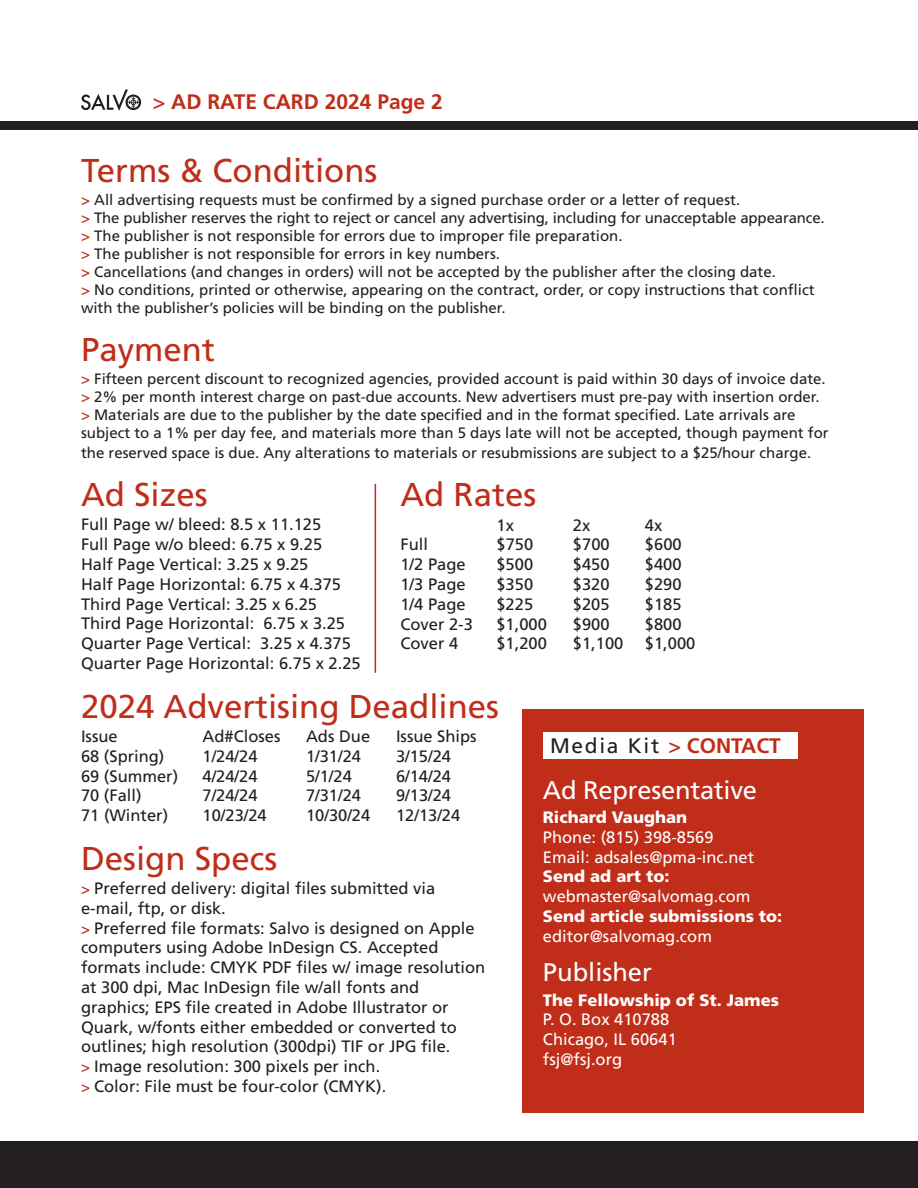
<style>
.page{position:relative;width:918px;height:1188px;background:#fff}
.page>*{position:absolute;margin:0;border:0;box-sizing:border-box;transform-origin:0 0}
.t1{font:33px "Frutiger LT Pro";color:#c02d19}
.t2{font:25.5px "Frutiger LT Pro";letter-spacing:-.01em;color:#fff}
.t3{font:700 21px "Frutiger LT Pro";color:#c02d19}
.t4{font:21px "Frutiger LT Pro";letter-spacing:.08em;color:#231f20}
.t5{font:16.5px/19.8px "Frutiger LT Pro";color:#231f20}
.t6{font:16.5px/19.8px "Frutiger LT Pro";color:#fff}
.t7{font:900 16.5px "Frutiger LT Pro";color:#fff}
.t8{font:15px/18px "Frutiger LT Pro";color:#231f20}
.s1{font-weight:400}
.s2{color:#c02d19}
.s3{font-size:15px;color:#c02d19}
.s4{font-weight:700;color:#c02d19}
</style>
<div class="page">
<div style="left:0;top:121px;width:918px;height:9px;background:#231f20"></div>
<div style="left:0;top:1142px;width:918px;height:46px;background:#231f20"></div>
<svg style="left:81px;top:90px;width:60px;height:21px"></svg>
<div style="left:523px;top:709px;width:341px;height:404px;background:#c02d19"></div>
<hr style="left:375px;top:484px;width:1px;height:189px;background:#d1232a">
<div style="left:543px;top:732px;width:255px;height:27px;background:#fff"></div>
<h3 class="t3" style="left:153px;top:89px;width:291px"><span class="s1">&gt;</span> AD RATE CARD 2024 Page 2</h3>
<h1 class="t1" style="left:81px;top:151px;width:298px">Terms &amp; Conditions</h1>
<p class="t8" style="left:81px;top:190px;width:745px"><span class="s2">&gt;</span> All advertising requests must be confirmed by a signed purchase order or a letter of request.<br><span class="s2">&gt;</span> The publisher reserves the right to reject or cancel any advertising, including for unacceptable appearance. <span class="s2">&gt;</span> The publisher is not responsible for errors due to improper file preparation.<br><span class="s2">&gt;</span> The publisher is not responsible for errors in key numbers.<br><span class="s2">&gt;</span> Cancellations (and changes in orders) will not be accepted by the publisher after the closing date.<br><span class="s2">&gt;</span> No conditions, printed or otherwise, appearing on the contract, order, or copy instructions that conflict with the publisher’s policies will be binding on the publisher.</p>
<h1 class="t1" style="left:81px;top:330px;width:135px">Payment</h1>
<p class="t8" style="left:81px;top:370px;width:749px"><span class="s2">&gt;</span> Fifteen percent discount to recognized agencies, provided account is paid within 30 days of invoice date. <span class="s2">&gt;</span> 2% per month interest charge on past-due accounts. New advertisers must pre-pay with insertion order. <span class="s2">&gt;</span> Materials are due to the publisher by the date specified and in the format specified. Late arrivals are subject to a 1% per day fee, and materials more than 5 days late will not be accepted, though payment for</p>
<p class="t8" style="left:81px;top:443px;width:732px">the reserved space is due. Any alterations to materials or resubmissions are subject to a $25/hour charge.</p>
<h1 class="t1" style="left:81px;top:475px;width:128px">Ad Sizes</h1>
<p class="t5" style="left:81px;top:515px;width:281px">Full Page w/ bleed: 8.5 x 11.125<br>Full Page w/o bleed: 6.75 x 9.25<br>Half Page Vertical: 3.25 x 9.25<br>Half Page Horizontal: 6.75 x 4.375<br>Third Page Vertical: 3.25 x 6.25<br>Third Page Horizontal: 6.75 x 3.25<br>Quarter Page Vertical: 3.25 x 4.375<br>Quarter Page Horizontal: 6.75 x 2.25</p>
<h1 class="t1" style="left:81px;top:687px;width:420px">2024 Advertising Deadlines</h1>
<p class="t5" style="left:81px;top:726px;width:38px">Issue</p>
<p class="t5" style="left:203px;top:726px;width:79px">Ad#Closes</p>
<p class="t5" style="left:306px;top:726px;width:66px">Ads Due</p>
<p class="t5" style="left:396px;top:726px;width:82px">Issue Ships</p>
<p class="t5" style="left:81px;top:746px;width:85px">68 (Spring)</p>
<p class="t5" style="left:203px;top:746px;width:57px">1/24/24</p>
<p class="t5" style="left:306px;top:746px;width:57px">1/31/24</p>
<p class="t5" style="left:396px;top:746px;width:57px">3/15/24</p>
<p class="t5" style="left:81px;top:766px;width:99px">69 (Summer)</p>
<p class="t5" style="left:203px;top:766px;width:57px">4/24/24</p>
<p class="t5" style="left:306px;top:766px;width:47px">5/1/24</p>
<p class="t5" style="left:396px;top:766px;width:57px">6/14/24</p>
<p class="t5" style="left:81px;top:786px;width:62px">70 (Fall)</p>
<p class="t5" style="left:203px;top:786px;width:57px">7/24/24</p>
<p class="t5" style="left:306px;top:786px;width:57px">7/31/24</p>
<p class="t5" style="left:396px;top:786px;width:57px">9/13/24</p>
<p class="t5" style="left:81px;top:806px;width:89px">71 (Winter)</p>
<p class="t5" style="left:203px;top:806px;width:66px">10/23/24</p>
<p class="t5" style="left:306px;top:806px;width:66px">10/30/24</p>
<p class="t5" style="left:396px;top:806px;width:66px">12/13/24</p>
<h1 class="t1" style="left:81px;top:839px;width:198px">Design Specs</h1>
<p class="t5" style="left:81px;top:878px;width:406px"><span class="s3">&gt;</span> Preferred delivery: digital files submitted via e-mail, ftp, or disk.<br><span class="s3">&gt;</span> Preferred file formats: Salvo is designed on Apple computers using Adobe InDesign CS. Accepted formats include: CMYK PDF files w/ image resolution at 300 dpi, Mac InDesign file w/all fonts and graphics; EPS file created in Adobe Illustrator or Quark, w/fonts either embedded or converted to outlines; high resolution (300dpi) TIF or JPG file.<br><span class="s3">&gt;</span> Image resolution: 300 pixels per inch.<br><span class="s3">&gt;</span> Color: File must be four-color (CMYK).</p>
<h1 class="t1" style="left:400px;top:475px;width:137px">Ad Rates</h1>
<p class="t5" style="left:496px;top:515px;width:19px">1x</p>
<p class="t5" style="left:573px;top:515px;width:19px">2x</p>
<p class="t5" style="left:645px;top:515px;width:19px">4x</p>
<p class="t5" style="left:400px;top:535px;width:29px">Full</p>
<p class="t5" style="left:496px;top:535px;width:38px">$750</p>
<p class="t5" style="left:573px;top:535px;width:38px">$700</p>
<p class="t5" style="left:645px;top:535px;width:38px">$600</p>
<p class="t5" style="left:400px;top:555px;width:67px">1/2 Page</p>
<p class="t5" style="left:496px;top:555px;width:38px">$500</p>
<p class="t5" style="left:573px;top:555px;width:38px">$450</p>
<p class="t5" style="left:645px;top:555px;width:38px">$400</p>
<p class="t5" style="left:400px;top:574px;width:67px">1/3 Page</p>
<p class="t5" style="left:496px;top:574px;width:38px">$350</p>
<p class="t5" style="left:573px;top:574px;width:38px">$320</p>
<p class="t5" style="left:645px;top:574px;width:38px">$290</p>
<p class="t5" style="left:400px;top:594px;width:67px">1/4 Page</p>
<p class="t5" style="left:496px;top:594px;width:38px">$225</p>
<p class="t5" style="left:573px;top:594px;width:38px">$205</p>
<p class="t5" style="left:645px;top:594px;width:38px">$185</p>
<p class="t5" style="left:400px;top:614px;width:74px">Cover 2-3</p>
<p class="t5" style="left:496px;top:614px;width:52px">$1,000</p>
<p class="t5" style="left:573px;top:614px;width:38px">$900</p>
<p class="t5" style="left:645px;top:614px;width:38px">$800</p>
<p class="t5" style="left:400px;top:634px;width:59px">Cover 4</p>
<p class="t5" style="left:496px;top:634px;width:52px">$1,200</p>
<p class="t5" style="left:573px;top:634px;width:52px">$1,100</p>
<p class="t5" style="left:645px;top:634px;width:52px">$1,000</p>
<h3 class="t4" style="left:550px;top:734px;width:232px">Media Kit <span class="s2">&gt;</span> <span class="s4">CONTACT</span></h3>
<h2 class="t2" style="left:543px;top:775px;width:216px">Ad Representative</h2>
<p class="t7" style="left:543px;top:807px;width:146px">Richard Vaughan</p>
<p class="t6" style="left:543px;top:827px;width:213px">Phone: (815) 398-8569<br>Email: adsales@pma-inc.net</p>
<p class="t7" style="left:543px;top:867px;width:128px">Send ad art to:</p>
<p class="t6" style="left:543px;top:887px;width:209px">webmaster@salvomag.com</p>
<p class="t7" style="left:543px;top:906px;width:241px">Send article submissions to:</p>
<p class="t6" style="left:543px;top:926px;width:171px">editor@salvomag.com</p>
<h2 class="t2" style="left:543px;top:958px;width:111px">Publisher</h2>
<p class="t7" style="left:543px;top:990px;width:238px">The Fellowship of St. James</p>
<p class="t6" style="left:543px;top:1010px;width:135px">P. O. Box 410788<br>Chicago, IL 60641 fsj@fsj.org</p>
</div>
